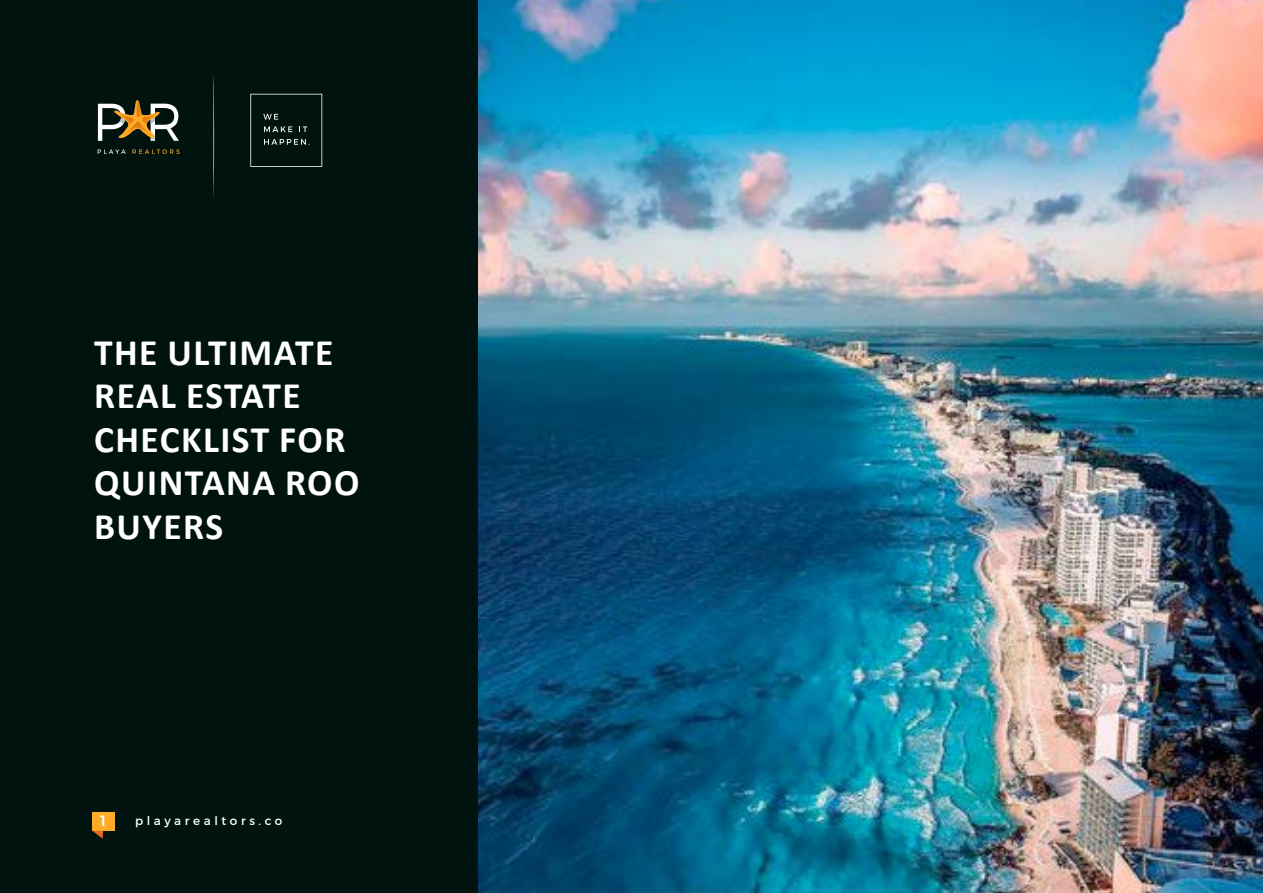
<style>
.page{position:relative;width:1263px;height:893px;background:#fff}
.page>*{position:absolute;margin:0;border:0;box-sizing:border-box;transform-origin:0 0}
.t1{font:700 37.5px/43.5px "Calibri";letter-spacing:.04em;color:#fff}
.t2{font:500 15px "Montserrat";color:#fff}
.t3{font:12px "Montserrat";letter-spacing:.3em;color:#fff}
</style>
<div class="page">
<img style="left:477px;top:0;width:786px;height:893px">
<div style="left:0;top:0;width:477px;height:893px;background:#00130e"></div>
<div style="left:92px;top:812px;width:23px;height:19px;background:#ffab28"></div>
<svg style="left:92px;top:831px;width:11px;height:8px"></svg>
<svg style="left:250px;top:94px;width:72px;height:73px"></svg>
<svg style="left:98px;top:149px;width:28px;height:5px"></svg>
<svg style="left:132px;top:149px;width:48px;height:5px"></svg>
<svg style="left:98px;top:100px;width:81px;height:41px"></svg>
<img style="left:122px;top:122px;width:31px;height:15px">
<img style="left:141px;top:112px;width:18px;height:11px">
<img style="left:136px;top:101px;width:6px;height:16px">
<img style="left:116px;top:112px;width:20px;height:12px">
<img style="left:213px;top:76px;width:1px;height:123px">
<p class="t1" style="left:94px;top:331px;width:267px">THE ULTIMATE<br>REAL ESTATE<br>CHECKLIST FOR<br>QUINTANA ROO<br>BUYERS</p>
<p class="t2" style="left:100px;top:809px;width:7px">1</p>
<p class="t3" style="left:135px;top:811px;width:149px">playarealtors.co</p>
</div>
